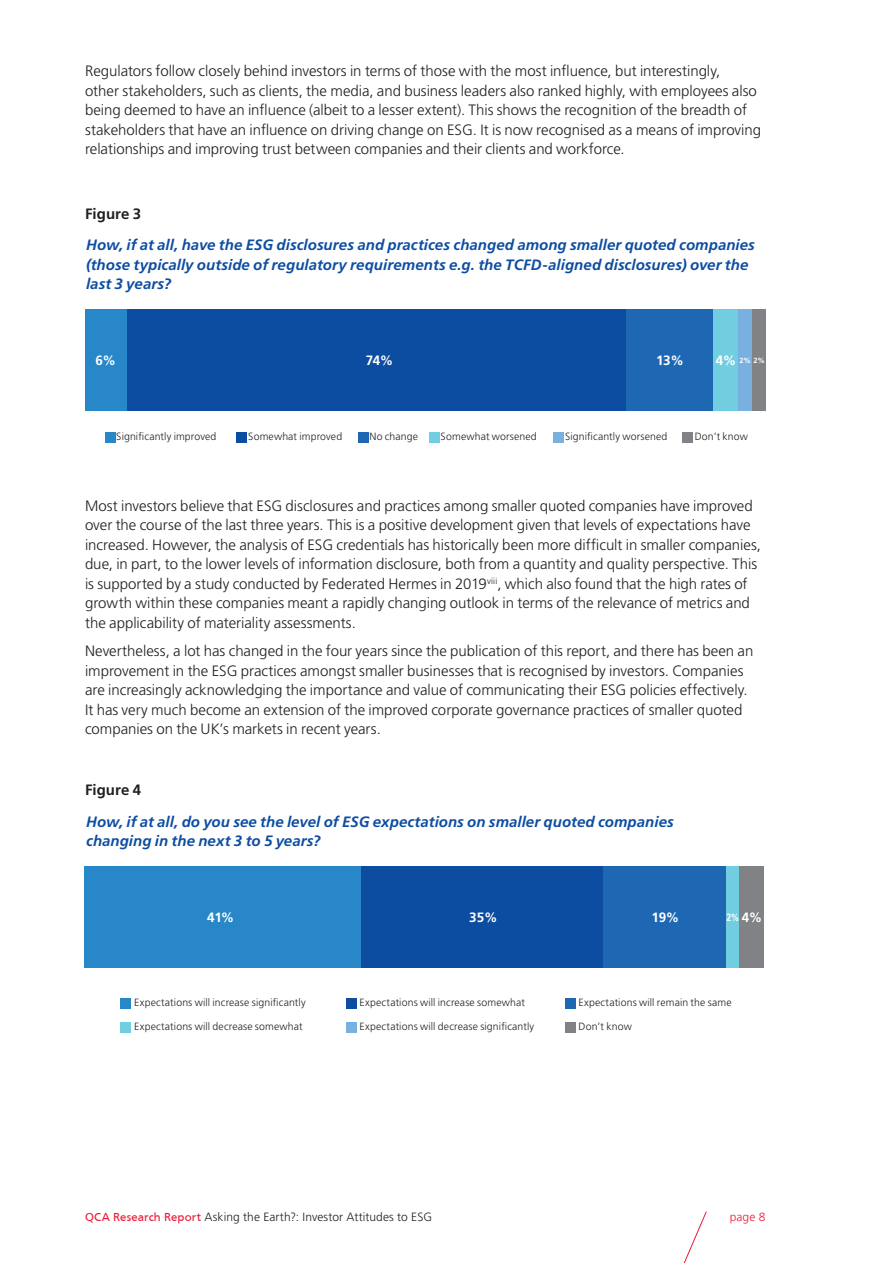
<style>
.page{position:relative;width:893px;height:1263px;background:#fff}
.page>*{position:absolute;margin:0;border:0;box-sizing:border-box;transform-origin:0 0}
.t1{font:300 15px/19.5px "Frutiger LT";color:#231f20}
.t2{font:italic 700 15px/19.5px "Frutiger LT Std";letter-spacing:.005em;color:#0d4da1}
.t3{font:700 15px "Frutiger LT";letter-spacing:.005em;color:#231f20}
.t4{font:700 13.5px "Frutiger LT";letter-spacing:-.025em;color:#fff}
.t5{font:300 12px "Frutiger LT";letter-spacing:.005em;color:#231f20}
.t6{font:300 12px "Frutiger LT";color:#ed1a37}
.t7{font:300 10.5px "Frutiger LT";letter-spacing:.01em;color:#231f20}
.t8{font:700 10.5px "Frutiger LT";color:#fff;scale:.82 1}
.t9{font:700 7.5px "Frutiger LT";color:#fff}
.s1{font-family:"Frutiger";font-weight:400;color:#ed1a37}
</style>
<div class="page">
<svg style="left:683px;top:1211px;width:24px;height:52px"></svg>
<div style="left:713px;top:309px;width:26px;height:102px;background:#71cee1"></div>
<div style="left:626px;top:309px;width:87px;height:102px;background:#1e67b3"></div>
<div style="left:127px;top:309px;width:499px;height:102px;background:#0d4da1"></div>
<div style="left:85px;top:309px;width:42px;height:102px;background:#2787c8"></div>
<div style="left:738px;top:309px;width:15px;height:102px;background:#79b0df"></div>
<div style="left:752px;top:309px;width:13px;height:102px;background:#808285"></div>
<div style="left:105px;top:432px;width:10px;height:11px;background:#2787c8"></div>
<div style="left:237px;top:432px;width:10px;height:11px;background:#0d4da1"></div>
<div style="left:358px;top:432px;width:10px;height:11px;background:#1e67b3"></div>
<div style="left:429px;top:432px;width:11px;height:11px;background:#71cee1"></div>
<div style="left:553px;top:432px;width:11px;height:11px;background:#79b0df"></div>
<div style="left:682px;top:432px;width:11px;height:11px;background:#808285"></div>
<div style="left:739px;top:867px;width:25px;height:101px;background:#808285"></div>
<div style="left:603px;top:867px;width:123px;height:101px;background:#1e67b3"></div>
<div style="left:361px;top:867px;width:242px;height:101px;background:#0d4da1"></div>
<div style="left:84px;top:867px;width:277px;height:101px;background:#2787c8"></div>
<div style="left:726px;top:867px;width:13px;height:101px;background:#71cee1"></div>
<div style="left:121px;top:998px;width:10px;height:11px;background:#2787c8"></div>
<div style="left:346px;top:998px;width:10px;height:11px;background:#0d4da1"></div>
<div style="left:565px;top:998px;width:10px;height:11px;background:#1e67b3"></div>
<div style="left:121px;top:1022px;width:10px;height:11px;background:#71cee1"></div>
<div style="left:346px;top:1022px;width:10px;height:11px;background:#79b0df"></div>
<div style="left:565px;top:1022px;width:10px;height:11px;background:#808285"></div>
<p class="t1" style="left:85px;top:61px;width:678px">Regulators follow closely behind investors in terms of those with the most influence, but interestingly,<br>other stakeholders, such as clients, the media, and business leaders also ranked highly, with employees also being deemed to have an influence (albeit to a lesser extent). This shows the recognition of the breadth of stakeholders that have an influence on driving change on ESG. It is now recognised as a means of improving relationships and improving trust between companies and their clients and workforce.</p>
<p class="t3" style="left:85px;top:205px;width:58px">Figure 3</p>
<p class="t2" style="left:86px;top:236px;width:670px">How, if at all, have the ESG disclosures and practices changed among smaller quoted companies (those typically outside of regulatory requirements e.g. the TCFD-aligned disclosures) over the last 3 years?</p>
<p class="t4" style="left:96px;top:352px;width:22px">6%</p>
<p class="t4" style="left:366px;top:352px;width:29px">74%</p>
<p class="t4" style="left:656px;top:352px;width:29px">13%</p>
<p class="t4" style="left:716px;top:352px;width:22px">4%</p>
<p class="t9" style="left:739px;top:356px;width:27px">2% 2%</p>
<p class="t7" style="left:116px;top:430px;width:102px">Significantly improved</p>
<p class="t7" style="left:248px;top:430px;width:95px">Somewhat improved</p>
<p class="t7" style="left:369px;top:430px;width:50px">No change</p>
<p class="t7" style="left:441px;top:430px;width:98px">Somewhat worsened</p>
<p class="t7" style="left:565px;top:430px;width:104px">Significantly worsened</p>
<p class="t7" style="left:695px;top:430px;width:55px">Don’t know</p>
<p class="t1" style="left:85px;top:496px;width:677px">Most investors believe that ESG disclosures and practices among smaller quoted companies have improved over the course of the last three years. This is a positive development given that levels of expectations have increased. However, the analysis of ESG credentials has historically been more difficult in smaller companies, due, in part, to the lower levels of information disclosure, both from a quantity and quality perspective. This is supported by a study conducted by Federated Hermes in 2019<sup>viii</sup>, which also found that the high rates of growth within these companies meant a rapidly changing outlook in terms of the relevance of metrics and the applicability of materiality assessments.</p>
<p class="t1" style="left:85px;top:642px;width:670px">Nevertheless, a lot has changed in the four years since the publication of this report, and there has been an improvement in the ESG practices amongst smaller businesses that is recognised by investors. Companies are increasingly acknowledging the importance and value of communicating their ESG policies effectively.<br>It has very much become an extension of the improved corporate governance practices of smaller quoted companies on the UK’s markets in recent years.</p>
<p class="t3" style="left:85px;top:781px;width:58px">Figure 4</p>
<p class="t2" style="left:86px;top:812px;width:589px">How, if at all, do you see the level of ESG expectations on smaller quoted companies changing in the next 3 to 5 years?</p>
<p class="t4" style="left:207px;top:910px;width:29px">41%</p>
<p class="t4" style="left:469px;top:910px;width:30px">35%</p>
<p class="t4" style="left:651px;top:910px;width:30px">19%</p>
<p class="t4" style="left:742px;top:910px;width:22px">4%</p>
<p class="t8" style="left:726px;top:911px;width:17px">2%</p>
<p class="t7" style="left:134px;top:996px;width:173px">Expectations will increase significantly</p>
<p class="t7" style="left:360px;top:996px;width:167px">Expectations will increase somewhat</p>
<p class="t7" style="left:579px;top:996px;width:155px">Expectations will remain the same</p>
<p class="t7" style="left:134px;top:1021px;width:170px">Expectations will decrease somewhat</p>
<p class="t7" style="left:360px;top:1021px;width:176px">Expectations will decrease significantly</p>
<p class="t7" style="left:579px;top:1021px;width:55px">Don’t know</p>
<p class="t5" style="left:85px;top:1210px;width:348px"><span class="s1">QCA Research Report</span> Asking the Earth?: Investor Attitudes to ESG</p>
<p class="t6" style="left:730px;top:1210px;width:37px">page 8</p>
</div>
